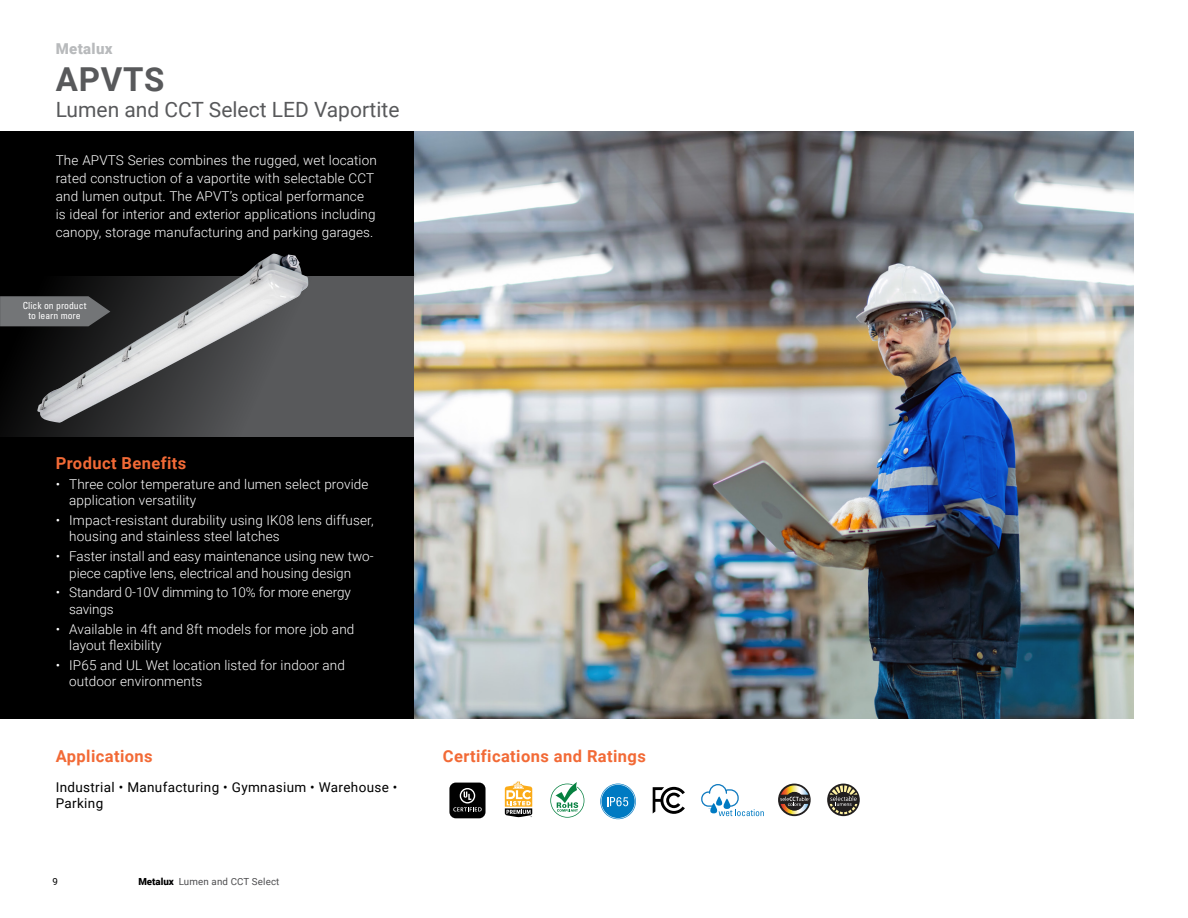
<style>
.page{position:relative;width:1188px;height:918px;background:#fff}
.page>*{position:absolute;margin:0;border:0;box-sizing:border-box;transform-origin:0 0}
.t1{font:700 33px "Roboto";letter-spacing:.025em;color:#58595b}
.t2{font:21px "Roboto";color:#58595b}
.t3{font:700 16.5px "Roboto";letter-spacing:.025em;color:#f26a36}
.t4{font:900 15px "Roboto";letter-spacing:.025em;color:#b8babc}
.t5{font:300 13.5px/16.5px "Roboto";letter-spacing:.01em;color:#fff}
.t6{font:13.5px/16.5px "Roboto";letter-spacing:.025em;color:#000}
.t7{font:300 13.5px/16.5px "Roboto";letter-spacing:-.01em;color:#fff}
.t8{font:condensed 9.75px/10.4px "Univers LT Std";color:#fff;text-align:center}
.t9{font:9.75px "Roboto";letter-spacing:.015em;color:#4d4d4f}
.t10{font:9.75px "Roboto";color:#000}
.s1{font-weight:900;color:#000}
</style>
<div class="page">
<svg style="left:653px;top:787px;width:32px;height:27px"></svg>
<div style="left:449px;top:783px;width:37px;height:35px;background:#010101;border-radius:6px"></div>
<svg style="left:453px;top:788px;width:29px;height:23px"></svg>
<svg style="left:550px;top:782px;width:34px;height:36px"></svg>
<svg style="left:778px;top:784px;width:33px;height:32px"></svg>
<svg style="left:780px;top:785px;width:30px;height:29px"></svg>
<svg style="left:827px;top:784px;width:33px;height:32px"></svg>
<svg style="left:830px;top:785px;width:27px;height:30px"></svg>
<svg style="left:505px;top:782px;width:27px;height:35px"></svg>
<svg style="left:600px;top:784px;width:36px;height:35px"></svg>
<svg style="left:701px;top:784px;width:63px;height:32px"></svg>
<div style="left:0;top:132px;width:415px;height:587px;background:#000"></div>
<svg style="left:0;top:276px;width:415px;height:161px;fill:#58595b"></svg>
<svg style="left:0;top:296px;width:37px;height:30px"></svg>
<img style="left:415px;top:132px;width:719px;height:587px">
<img style="left:37px;top:254px;width:271px;height:169px">
<p class="t4" style="left:56px;top:38px;width:58px">Metalux</p>
<h1 class="t1" style="left:56px;top:56px;width:110px">APVTS</h1>
<h2 class="t2" style="left:56px;top:95px;width:345px">Lumen and CCT Select LED Vaportite</h2>
<p class="t5" style="left:56px;top:150px;width:323px;line-height:18px">The APVTS Series combines the rugged, wet location rated construction of a vaportite with selectable CCT and lumen output. The APVT’s optical performance is ideal for interior and exterior applications including canopy, storage manufacturing and parking garages.</p>
<p class="t8" style="left:23px;top:300px;width:65px">Click on product to learn more</p>
<p class="t3" style="left:56px;top:452px;width:132px">Product Benefits</p>
<p class="t5" style="left:69px;top:475px;width:301px;text-indent:-14px">• Three color temperature and lumen select provide application versatility</p>
<p class="t5" style="left:69px;top:511px;width:306px;text-indent:-14px">• Impact-resistant durability using IK08 lens diffuser, housing and stainless steel latches</p>
<p class="t5" style="left:69px;top:548px;width:306px;text-indent:-14px">• Faster install and easy maintenance using new two&shy;piece captive lens, electrical and housing design</p>
<p class="t7" style="left:69px;top:584px;width:283px;text-indent:-14px">• Standard 0-10V dimming to 10% for more energy savings</p>
<p class="t5" style="left:69px;top:620px;width:287px;text-indent:-14px">• Available in 4ft and 8ft models for more job and layout flexibility</p>
<p class="t5" style="left:69px;top:656px;width:277px;text-indent:-14px">• IP65 and UL Wet location listed for indoor and outdoor environments</p>
<p class="t3" style="left:56px;top:744px;width:99px">Applications</p>
<p class="t6" style="left:56px;top:778px;width:343px">Industrial • Manufacturing • Gymnasium • Warehouse •<br>Parking</p>
<p class="t10" style="left:52px;top:875px;width:7px">9</p>
<p class="t9" style="left:138px;top:875px;width:143px"><span class="s1">Metalux</span> Lumen and CCT Select</p>
<p class="t3" style="left:443px;top:744px;width:205px">Certifications and Ratings</p>
</div>
